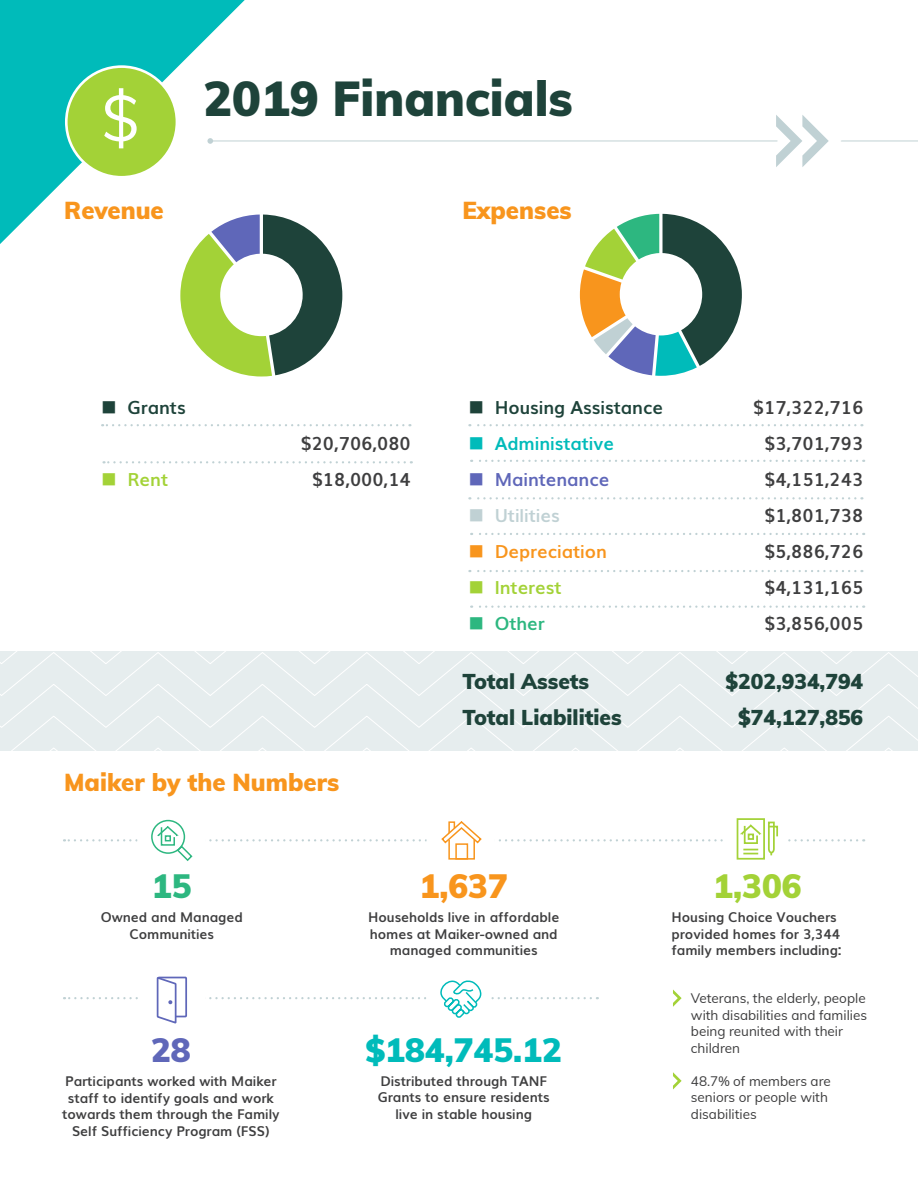
<style>
.page{position:relative;width:918px;height:1188px;background:#fff}
.page>*{position:absolute;margin:0;border:0;box-sizing:border-box;transform-origin:0 0}
.t1{font:900 48px "Muli";color:#1e433a}
.t2{font:900 33px "Muli";color:#00bbba}
.t3{font:900 33px "Muli";color:#f8951d}
.t4{font:900 33px "Muli";color:#a3d237}
.t5{font:900 33px "Muli";color:#2db780}
.t6{font:900 33px "Muli";color:#5f67b9}
.t7{font:900 24px "Muli";color:#f8951d}
.t8{font:900 21px "Muli";color:#1e433a}
.t9{font:700 18px "Muli";color:#3e3e3f}
.t10{font:700 18px "Muli";color:#1e433a}
.t11{font:700 18px "Muli";color:#a3d237}
.t12{font:700 18px "Muli";color:#00bbba}
.t13{font:700 18px "Muli";color:#f8951d}
.t14{font:700 18px "Muli";color:#5f67b9}
.t15{font:700 18px "Muli";color:#c0d1d4}
.t16{font:700 18px "Muli";color:#2db780}
.t17{font:700 13.5px/16.5px "Muli";color:#3e3e3f;text-align:center}
.t18{font:13.5px/16.5px "Muli";color:#3e3e3f}
</style>
<div class="page">
<svg style="left:0;top:0;width:272px;height:244px"></svg>
<hr style="left:210px;top:141px;width:708px;height:1px;background:#c0d1d4">
<svg style="left:207px;top:138px;width:6px;height:6px"></svg>
<svg style="left:767px;top:115px;width:74px;height:52px"></svg>
<svg style="left:180px;top:215px;width:162px;height:162px"></svg>
<svg style="left:580px;top:214px;width:162px;height:162px"></svg>
<svg style="left:102px;top:424px;width:301px;height:2px"></svg>
<svg style="left:104px;top:461px;width:301px;height:2px"></svg>
<svg style="left:469px;top:424px;width:386px;height:2px"></svg>
<svg style="left:471px;top:460px;width:386px;height:2px"></svg>
<svg style="left:469px;top:497px;width:386px;height:2px"></svg>
<svg style="left:471px;top:533px;width:386px;height:2px"></svg>
<svg style="left:469px;top:570px;width:386px;height:2px"></svg>
<svg style="left:471px;top:606px;width:386px;height:2px"></svg>
<div style="left:0;top:651px;width:918px;height:100px;background:#e6edee"></div>
<div style="left:737px;top:818px;width:28px;height:42px;border:2px solid #a3d237"></div>
<svg style="left:64px;top:976px;width:527px;height:48px"></svg>
<svg style="left:673px;top:990px;width:9px;height:17px"></svg>
<svg style="left:673px;top:1072px;width:9px;height:18px"></svg>
<svg style="left:64px;top:820px;width:793px;height:41px"></svg>
<div style="left:455px;top:843px;width:13px;height:17px;border:2px solid #f8951d"></div>
<svg style="left:65px;top:65px;width:113px;height:114px"></svg>
<h1 class="t1" style="left:203px;top:63px;width:371px">2019 Financials</h1>
<h3 class="t7" style="left:64px;top:192px;width:101px">Revenue</h3>
<h3 class="t7" style="left:462px;top:192px;width:111px">Expenses</h3>
<h3 class="t10" style="left:101px;top:393px;width:86px">■ Grants</h3>
<h3 class="t9" style="left:301px;top:429px;width:111px">$20,706,080</h3>
<h3 class="t11" style="left:101px;top:465px;width:68px">■ Rent</h3>
<h3 class="t9" style="left:312px;top:465px;width:100px">$18,000,14</h3>
<h3 class="t7" style="left:64px;top:765px;width:276px">Maiker by the Numbers</h3>
<h3 class="t10" style="left:469px;top:393px;width:196px">■ Housing Assistance</h3>
<h3 class="t9" style="left:753px;top:393px;width:111px">$17,322,716</h3>
<h3 class="t12" style="left:469px;top:429px;width:147px">■ Administative</h3>
<h3 class="t9" style="left:764px;top:429px;width:100px">$3,701,793</h3>
<h3 class="t14" style="left:469px;top:465px;width:142px">■ Maintenance</h3>
<h3 class="t9" style="left:764px;top:465px;width:100px">$4,151,243</h3>
<h3 class="t15" style="left:469px;top:501px;width:93px">■ Utilities</h3>
<h3 class="t9" style="left:764px;top:501px;width:100px">$1,801,738</h3>
<h3 class="t13" style="left:469px;top:537px;width:140px">■ Depreciation</h3>
<h3 class="t9" style="left:764px;top:537px;width:100px">$5,886,726</h3>
<h3 class="t11" style="left:469px;top:573px;width:94px">■ Interest</h3>
<h3 class="t9" style="left:764px;top:573px;width:100px">$4,131,165</h3>
<h3 class="t16" style="left:469px;top:609px;width:78px">■ Other</h3>
<h3 class="t9" style="left:764px;top:609px;width:100px">$3,856,005</h3>
<h3 class="t8" style="left:462px;top:666px;width:128px">Total Assets</h3>
<h3 class="t8" style="left:726px;top:666px;width:139px">$202,934,794</h3>
<h3 class="t8" style="left:462px;top:702px;width:161px">Total Liabilities</h3>
<h3 class="t8" style="left:738px;top:702px;width:127px">$74,127,856</h3>
<h2 class="t5" style="left:152px;top:862px;width:41px">15</h2>
<p class="t17" style="left:101px;top:908px;width:143px">Owned and Managed<br>Communities</p>
<h2 class="t6" style="left:151px;top:1026px;width:41px">28</h2>
<p class="t17" style="left:62px;top:1072px;width:219px">Participants worked with Maiker staff to identify goals and work towards them through the Family<br>Self Sufficiency Program (FSS)</p>
<h2 class="t3" style="left:420px;top:862px;width:90px">1,637</h2>
<p class="t17" style="left:368px;top:908px;width:193px">Households live in affordable homes at Maiker-owned and managed communities</p>
<h2 class="t2" style="left:365px;top:1026px;width:198px">$184,745.12</h2>
<p class="t17" style="left:378px;top:1072px;width:174px">Distributed through TANF<br>Grants to ensure residents live in stable housing</p>
<h2 class="t4" style="left:713px;top:862px;width:90px">1,306</h2>
<p class="t17" style="left:671px;top:908px;width:172px;text-align:left">Housing Choice Vouchers provided homes for 3,344 family members including:</p>
<p class="t18" style="left:691px;top:989px;width:178px">Veterans, the elderly, people with disabilities and families being reunited with their children</p>
<p class="t18" style="left:691px;top:1072px;width:141px">48.7% of members are seniors or people with disabilities</p>
</div>
